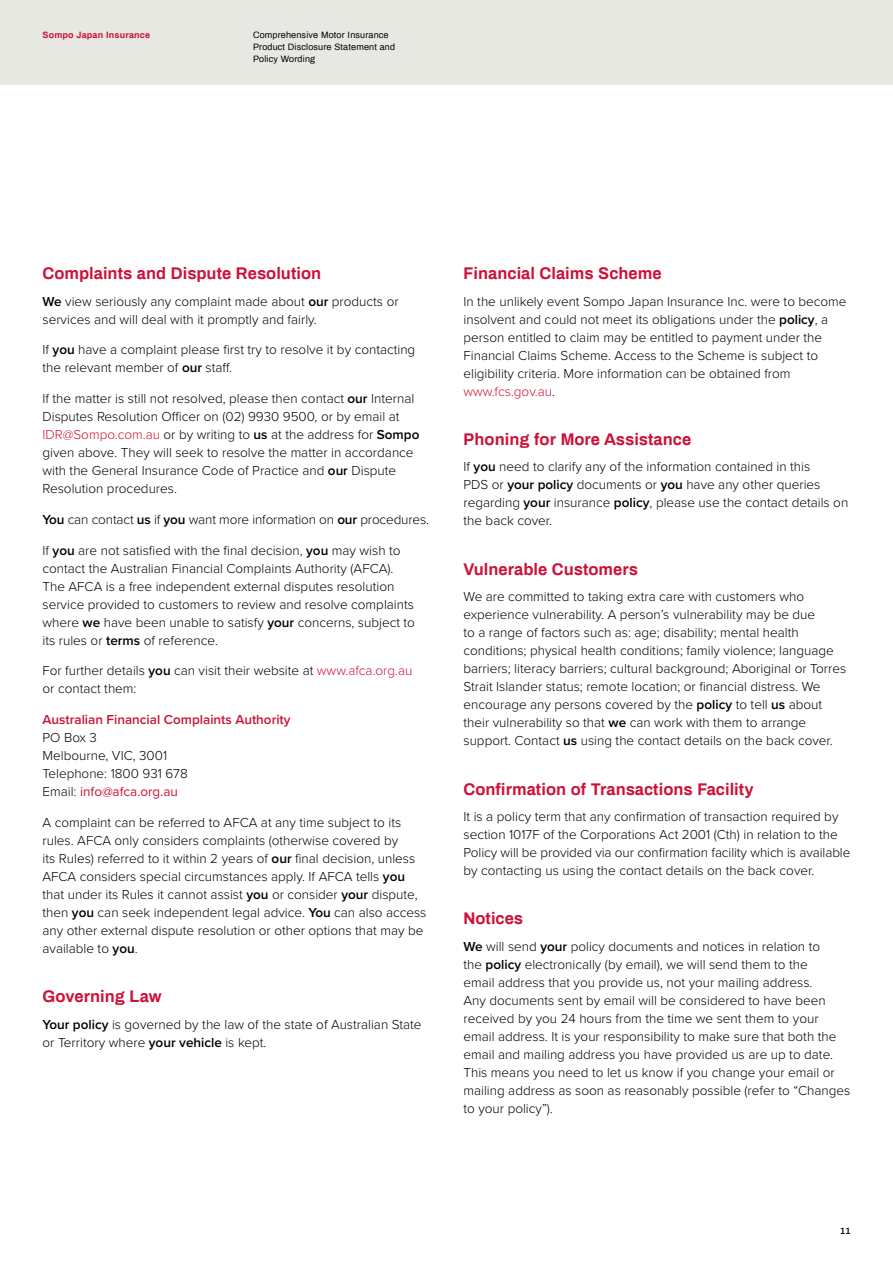
<style>
.page{position:relative;width:893px;height:1263px;background:#fff}
.page>*{position:absolute;margin:0;border:0;box-sizing:border-box;transform-origin:0 0}
.t1{font:700 16.5px "Archivo";color:#cc1238}
.t2{font:300 13.5px/18px "Proxima Nova";color:#000}
.t3{font:600 13.5px "Proxima Nova";color:#cc1238}
.t4{font:9px/12px "Archivo";letter-spacing:.02em;color:#000}
.t5{font:700 9px "Archivo";letter-spacing:.02em;color:#cc1238}
.t6{font:600 9px "Archivo";color:#000}
.s1{font-weight:600}
.s2{color:#cc1238}
.s3{font-weight:400;color:#cc1238}
</style>
<div class="page">
<div style="left:0;top:0;width:893px;height:85px;background:#e8e8e3"></div>
<p class="t5" style="left:43px;top:29px;width:109px">Sompo Japan Insurance</p>
<p class="t4" style="left:253px;top:29px;width:144px">Comprehensive Motor Insurance<br>Product Disclosure Statement and<br>Policy Wording</p>
<p class="t1" style="left:43px;top:261px;width:280px">Complaints and Dispute Resolution</p>
<p class="t2" style="left:43px;top:291px;width:358px"><span class="s1">We</span> view seriously any complaint made about <span class="s1">our</span> products or services and will deal with it promptly and fairly.</p>
<p class="t2" style="left:43px;top:340px;width:374px">If <span class="s1">you</span> have a complaint please first try to resolve it by contacting the relevant member of <span class="s1">our</span> staff.</p>
<p class="t2" style="left:43px;top:389px;width:378px">If the matter is still not resolved, please then contact <span class="s1">our</span> Internal Disputes Resolution Officer on (02) 9930 9500, or by email at <span class="s2">IDR@Sompo.com.au</span> or by writing to <span class="s1">us</span> at the address for <span class="s1">Sompo </span>given above. They will seek to resolve the matter in accordance with the General Insurance Code of Practice and <span class="s1">our</span> Dispute Resolution procedures.</p>
<p class="t2" style="left:43px;top:510px;width:388px"><span class="s1">You</span> can contact <span class="s1">us</span> if <span class="s1">you</span> want more information on <span class="s1">our</span> procedures.</p>
<p class="t2" style="left:43px;top:540px;width:374px">If <span class="s1">you</span> are not satisfied with the final decision, <span class="s1">you</span> may wish to contact the Australian Financial Complaints Authority (AFCA).<br>The AFCA is a free independent external disputes resolution service provided to customers to review and resolve complaints where <span class="s1">we</span> have been unable to satisfy <span class="s1">your</span> concerns, subject to its rules or <span class="s1">terms</span> of reference.</p>
<p class="t2" style="left:43px;top:661px;width:371px">For further details <span class="s1">you</span> can visit their website at <span class="s2">www.afca.org.au </span>or contact them:</p>
<p class="t3" style="left:43px;top:710px;width:250px">Australian Financial Complaints Authority</p>
<p class="t2" style="left:43px;top:728px;width:147px">PO Box 3<br>Melbourne, VIC, 3001<br>Telephone: 1800 931 678<br>Email: <span class="s3">info@afca.org.au</span></p>
<p class="t2" style="left:43px;top:813px;width:385px">A complaint can be referred to AFCA at any time subject to its rules. AFCA only considers complaints (otherwise covered by<br>its Rules) referred to it within 2 years of <span class="s1">our</span> final decision, unless AFCA considers special circumstances apply. If AFCA tells <span class="s1">you </span>that under its Rules it cannot assist <span class="s1">you</span> or consider <span class="s1">your</span> dispute, then <span class="s1">you</span> can seek independent legal advice. <span class="s1">You</span> can also access any other external dispute resolution or other options that may be available to <span class="s1">you</span>.</p>
<p class="t1" style="left:43px;top:984px;width:121px">Governing Law</p>
<p class="t2" style="left:43px;top:1014px;width:380px"><span class="s1">Your policy</span> is governed by the law of the state of Australian State or Territory where <span class="s1">your vehicle</span> is kept.</p>
<p class="t1" style="left:463px;top:261px;width:200px">Financial Claims Scheme</p>
<p class="t2" style="left:463px;top:291px;width:385px">In the unlikely event Sompo Japan Insurance Inc. were to become insolvent and could not meet its obligations under the <span class="s1">policy</span>, a person entitled to claim may be entitled to payment under the Financial Claims Scheme. Access to the Scheme is subject to eligibility criteria. More information can be obtained from <span class="s2">www.fcs.gov.au</span>.</p>
<p class="t1" style="left:463px;top:427px;width:229px">Phoning for More Assistance</p>
<p class="t2" style="left:463px;top:457px;width:386px">If <span class="s1">you</span> need to clarify any of the information contained in this<br>PDS or <span class="s1">your policy</span> documents or <span class="s1">you</span> have any other queries regarding <span class="s1">your</span> insurance <span class="s1">policy</span>, please use the contact details on the back cover.</p>
<p class="t1" style="left:463px;top:557px;width:176px">Vulnerable Customers</p>
<p class="t2" style="left:463px;top:587px;width:384px">We are committed to taking extra care with customers who experience vulnerability. A person’s vulnerability may be due<br>to a range of factors such as: age; disability; mental health conditions; physical health conditions; family violence; language barriers; literacy barriers; cultural background; Aboriginal or Torres Strait Islander status; remote location; or financial distress. We encourage any persons covered by the <span class="s1">policy</span> to tell <span class="s1">us</span> about their vulnerability so that <span class="s1">we</span> can work with them to arrange support. Contact <span class="s1">us</span> using the contact details on the back cover.</p>
<p class="t1" style="left:463px;top:777px;width:292px">Confirmation of Transactions Facility</p>
<p class="t2" style="left:463px;top:807px;width:388px">It is a policy term that any confirmation of transaction required by section 1017F of the Corporations Act 2001 (Cth) in relation to the Policy will be provided via our confirmation facility which is available by contacting us using the contact details on the back cover.</p>
<p class="t1" style="left:463px;top:906px;width:61px">Notices</p>
<p class="t2" style="left:463px;top:936px;width:388px"><span class="s1">We</span> will send <span class="s1">your</span> policy documents and notices in relation to<br>the <span class="s1">policy</span> electronically (by email), we will send them to the<br>email address that you provide us, not your mailing address.<br>Any documents sent by email will be considered to have been received by you 24 hours from the time we sent them to your email address. It is your responsibility to make sure that both the email and mailing address you have provided us are up to date.<br>This means you need to let us know if you change your email or mailing address as soon as reasonably possible (refer to “Changes to your policy”).</p>
<p class="t6" style="left:840px;top:1224px;width:12px">11</p>
</div>
